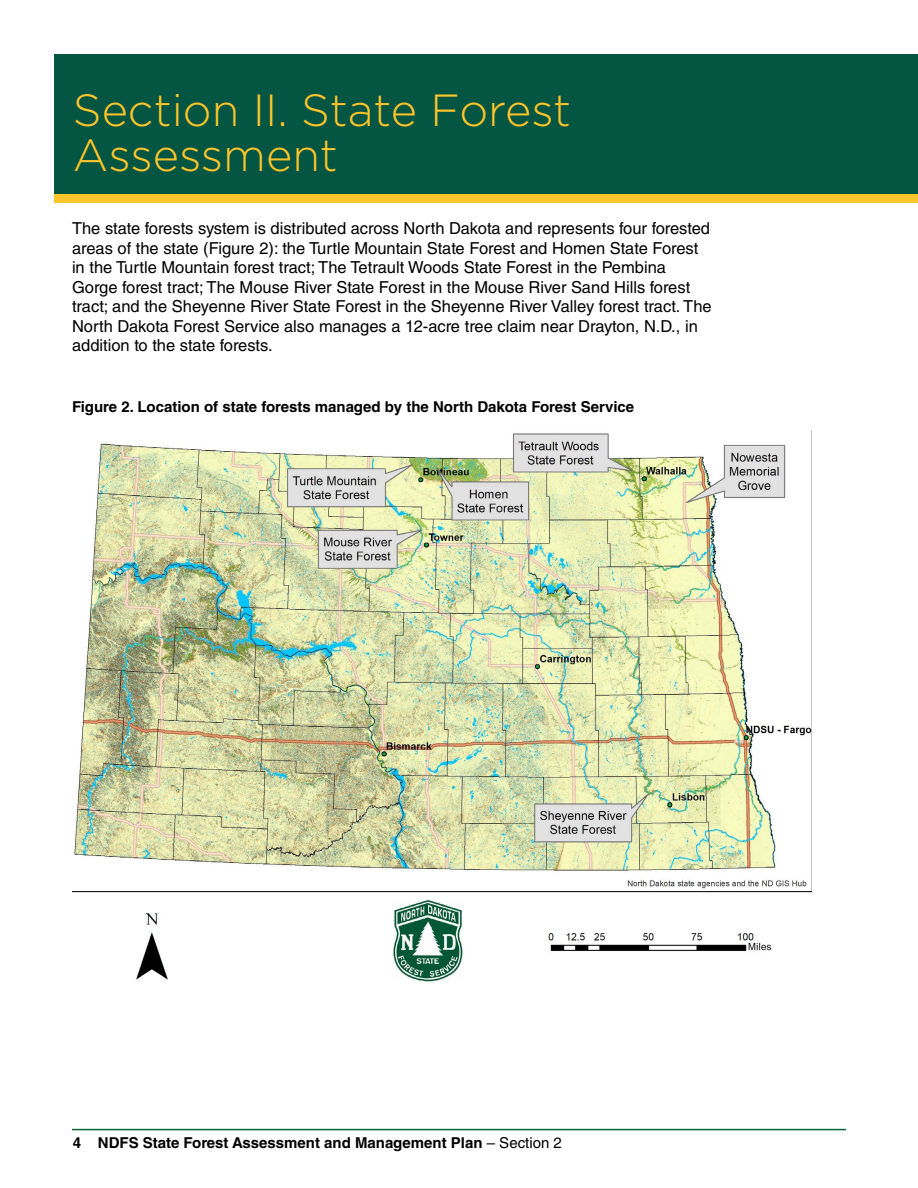
<style>
.page{position:relative;width:918px;height:1188px;background:#fff}
.page>*{position:absolute;margin:0;border:0;box-sizing:border-box;transform-origin:0 0}
.sub_head{font:300 45px/45px "Gotham";color:#ffc52b}
.body{font:16.5px/19.5px "Helvetica LT Std";color:#000}
.figure_titles{font:700 15px "Helvetica LT Std";color:#000}
.body-2{font:700 15px "Helvetica LT Std";color:#000}
.s1{font-weight:400}
</style>
<div class="page">
<div style="left:54px;top:54px;width:864px;height:140px;background:#045541"></div>
<div style="left:54px;top:194px;width:864px;height:9px;background:#ffc52b"></div>
<hr style="left:72px;top:1129px;width:774px;height:1px;background:#006838">
<img style="left:72px;top:433px;width:739px;height:549px">
<p class="sub_head" style="left:73px;top:86px;width:500px">Section II. State Forest<br>Assessment</p>
<p class="body" style="left:72px;top:219px;width:641px">The state forests system is distributed across North Dakota and represents four forested areas of the state (Figure 2): the Turtle Mountain State Forest and Homen State Forest in the Turtle Mountain forest tract; The Tetrault Woods State Forest in the Pembina Gorge forest tract; The Mouse River State Forest in the Mouse River Sand Hills forest tract; and the Sheyenne River State Forest in the Sheyenne River Valley forest tract. The North Dakota Forest Service also manages a 12-acre tree claim near Drayton, N.D., in addition to the state forests.</p>
<p class="figure_titles" style="left:72px;top:398px;width:564px">Figure 2. Location of state forests managed by the North Dakota Forest Service</p>
<p class="body-2" style="left:73px;top:1133px;width:490px">4 NDFS State Forest Assessment and Management Plan <span class="s1">– Section 2</span></p>
</div>
